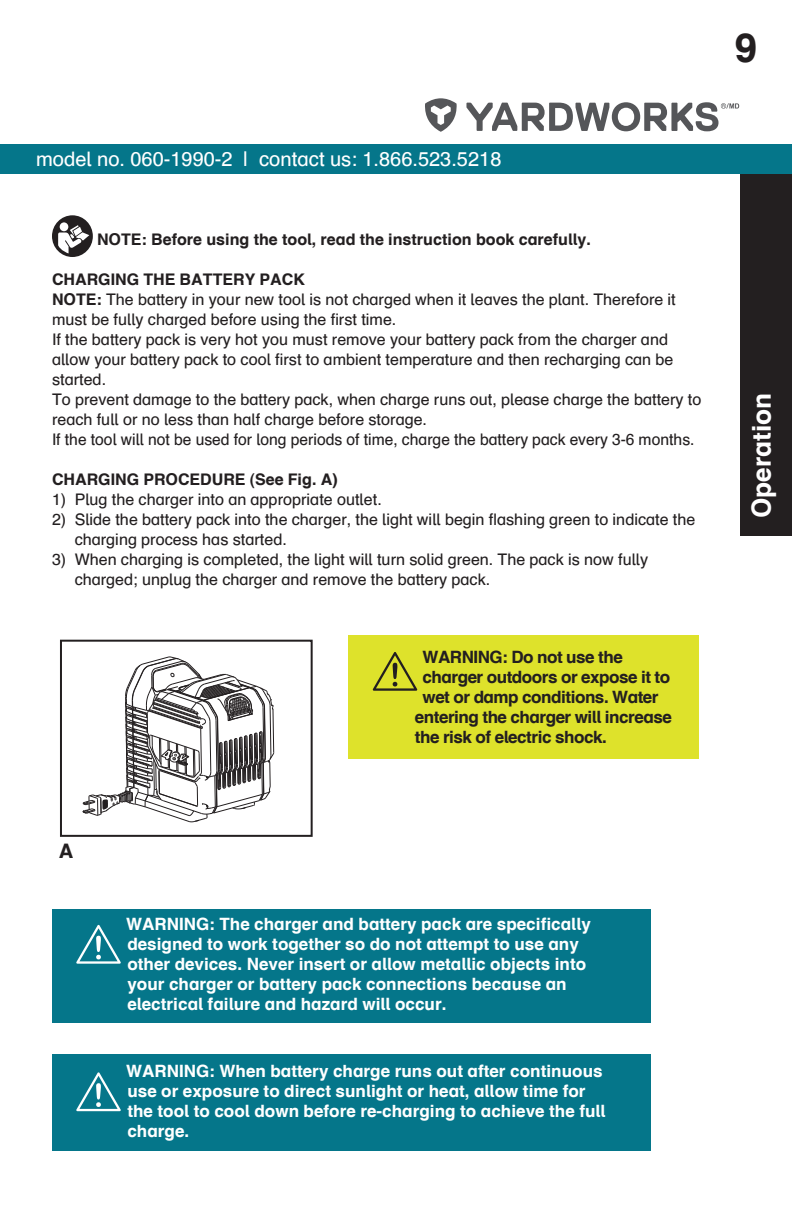
<style>
.page{position:relative;width:792px;height:1224px;background:#fff}
.page>*{position:absolute;margin:0;border:0;box-sizing:border-box;transform-origin:0 0}
.t1{font:700 40px "Schulbuch Nord";color:#231f20}
.t2{font:700 26px "Schulbuch Nord";color:#fff}
.t3{font:20px "Schulbuch Nord";color:#fff}
.t4{font:700 20px "Schulbuch Nord";color:#231f20}
.t5{font:700 17px/20px "Schulbuch Nord";color:#fff}
.t6{font:700 17px "Schulbuch Nord";letter-spacing:-.03em;color:#231f20}
.t7{font:16px/20px "Schulbuch Nord";color:#231f20}
.t8{font:700 16px "Schulbuch Nord";color:#231f20}
.s1{font-weight:700}
</style>
<div class="page">
<div style="left:740px;top:166px;width:52px;height:370px;background:#231f20"></div>
<div style="left:0;top:144px;width:792px;height:29px;background:#05768a"></div>
<svg style="left:425px;top:98px;width:32px;height:34px"></svg>
<svg style="left:466px;top:102px;width:273px;height:29px"></svg>
<div style="left:52px;top:1054px;width:599px;height:97px;background:#05768a"></div>
<div style="left:52px;top:909px;width:599px;height:113px;background:#05768a"></div>
<svg style="left:76px;top:1072px;width:45px;height:39px"></svg>
<svg style="left:76px;top:925px;width:45px;height:39px"></svg>
<div style="left:52px;top:215px;width:41px;height:42px;background:#231f20;border-radius:50%"></div>
<svg style="left:58px;top:222px;width:31px;height:31px"></svg>
<div style="left:60px;top:640px;width:253px;height:197px;border:2px solid #231f20"></div>
<svg style="left:83px;top:656px;width:191px;height:166px"></svg>
<div style="left:348px;top:635px;width:351px;height:123px;background:#dee22b"></div>
<svg style="left:373px;top:652px;width:44px;height:39px"></svg>
<h1 class="t1" style="left:735px;top:22px;width:24px">9</h1>
<p class="t3" style="left:36px;top:146px;width:467px">model no. 060-1990-2 | contact us: 1.866.523.5218</p>
<p class="t8" style="left:97px;top:229px;width:495px">NOTE: Before using the tool, read the instruction book carefully.</p>
<p class="t7" style="left:52px;top:269px;width:651px"><span class="s1">CHARGING THE BATTERY PACK<br>NOTE:</span> The battery in your new tool is not charged when it leaves the plant. Therefore it must be fully charged before using the first time.<br>If the battery pack is very hot you must remove your battery pack from the charger and allow your battery pack to cool first to ambient temperature and then recharging can be started.<br>To prevent damage to the battery pack, when charge runs out, please charge the battery to reach full or no less than half charge before storage.<br>If the tool will not be used for long periods of time, charge the battery pack every 3-6 months.</p>
<p class="t8" style="left:52px;top:469px;width:287px">CHARGING PROCEDURE (See Fig. A)</p>
<p class="t7" style="left:52px;top:489px;width:331px">1) Plug the charger into an appropriate outlet.</p>
<p class="t7" style="left:75px;top:509px;width:622px;text-indent:-23px">2) Slide the battery pack into the charger, the light will begin flashing green to indicate the charging process has started.</p>
<p class="t7" style="left:75px;top:549px;width:575px;text-indent:-23px">3) When charging is completed, the light will turn solid green. The pack is now fully charged; unplug the charger and remove the battery pack.</p>
<p class="t6" style="left:423px;top:646px;width:202px">WARNING: Do not use the</p>
<p class="t6" style="left:423px;top:666px;width:249px">charger outdoors or expose it to</p>
<p class="t6" style="left:423px;top:686px;width:238px">wet or damp conditions. Water</p>
<p class="t6" style="left:415px;top:706px;width:258px">entering the charger will increase</p>
<p class="t6" style="left:415px;top:726px;width:193px">the risk of electric shock.</p>
<h2 class="t2" style="left:745px;top:518px;width:127px;rotate:-90deg">Operation</h2>
<p class="t4" style="left:59px;top:838px;width:16px">A</p>
<p class="t5" style="left:126px;top:913px;width:466px">WARNING: The charger and battery pack are specifically designed to work together so do not attempt to use any other devices. Never insert or allow metallic objects into your charger or battery pack connections because an electrical failure and hazard will occur.</p>
<p class="t5" style="left:126px;top:1061px;width:481px">WARNING: When battery charge runs out after continuous use or exposure to direct sunlight or heat, allow time for the tool to cool down before re-charging to achieve the full charge.</p>
</div>
